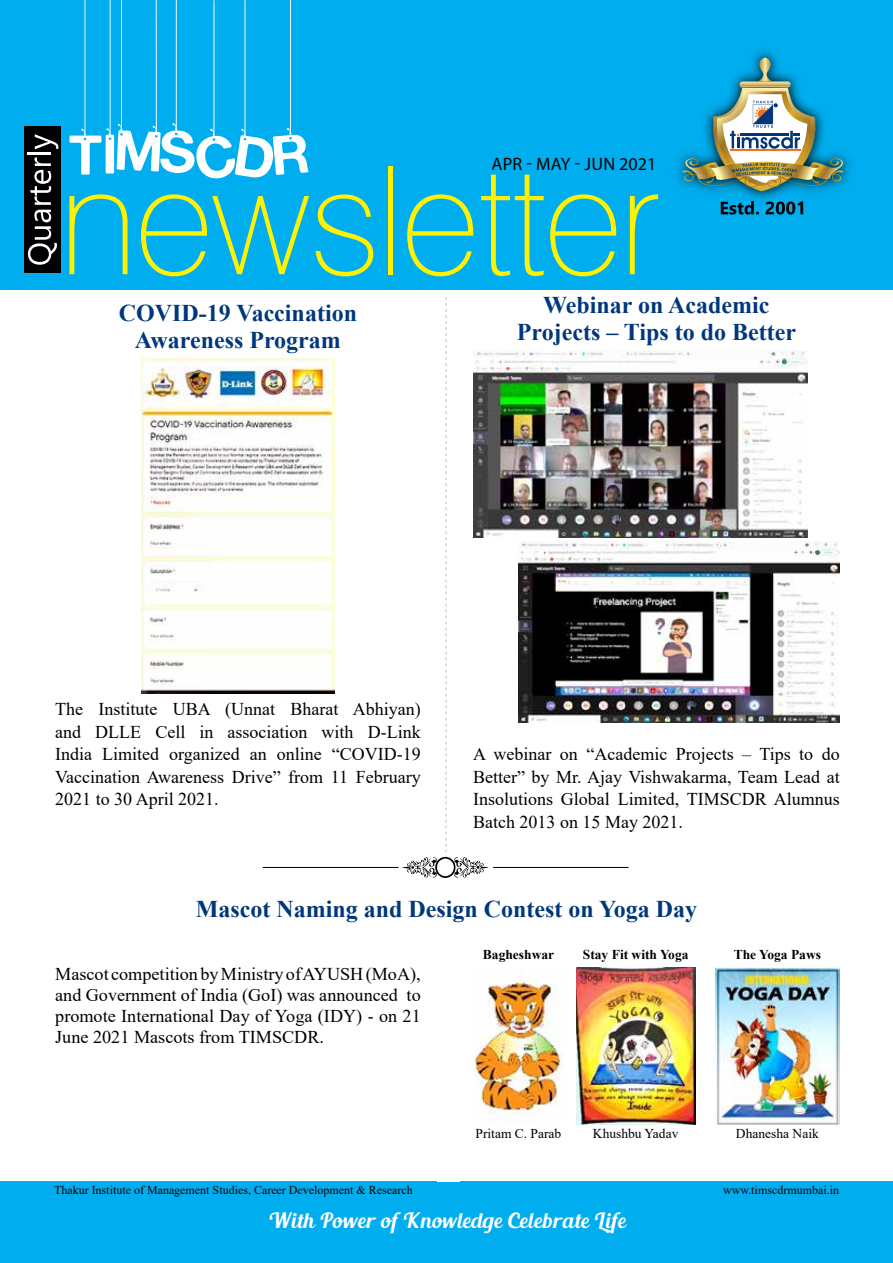
<style>
.page{position:relative;width:893px;height:1263px;background:#fff}
.page>*{position:absolute;margin:0;border:0;box-sizing:border-box;transform-origin:0 0}
.t1{font:700 24px/27px "Times New Roman";color:#00377b;text-align:center}
.t2{font:21px "Blenda Script";letter-spacing:.025em;color:#fff}
.t3{font:18px/22.5px "Times New Roman";color:#000;text-align:justify}
.t4{font:18px "Myriad Pro";letter-spacing:.01em;color:#000}
.t5{font:13.5px "Times New Roman";color:#000}
.t6{font:700 13.5px "Times New Roman";color:#000}
.t7{font:12px "Times New Roman";color:#000}
</style>
<div class="page">
<div style="left:0;top:0;width:893px;height:290px;background:#00aeef"></div>
<svg style="left:69px;top:0;width:239px;height:178px"></svg>
<div style="left:24px;top:127px;width:37px;height:146px;background:#000"></div>
<svg style="left:28px;top:158px;width:29px;height:107px"></svg>
<hr style="left:27px;top:152px;width:24px;height:3px;background:#fff">
<svg style="left:35px;top:134px;width:23px;height:15px"></svg>
<svg style="left:69px;top:194px;width:59px;height:80px"></svg>
<svg style="left:141px;top:194px;width:168px;height:82px"></svg>
<svg style="left:316px;top:194px;width:57px;height:82px"></svg>
<div style="left:388px;top:166px;width:5px;height:108px;background:#fff200"></div>
<svg style="left:407px;top:194px;width:66px;height:82px"></svg>
<svg style="left:481px;top:175px;width:63px;height:101px"></svg>
<svg style="left:550px;top:194px;width:66px;height:82px"></svg>
<svg style="left:630px;top:194px;width:28px;height:80px"></svg>
<img style="left:677px;top:50px;width:174px;height:158px">
<img style="left:739px;top:81px;width:52px;height:7px;border-radius:3px">
<img style="left:759px;top:58px;width:6px;height:15px">
<img style="left:819px;top:166px;width:25px;height:23px">
<img style="left:682px;top:166px;width:27px;height:23px">
<svg style="left:830px;top:158px;width:9px;height:8px"></svg>
<img style="left:709px;top:88px;width:110px;height:103px">
<svg style="left:721px;top:201px;width:38px;height:14px"></svg>
<svg style="left:766px;top:201px;width:37px;height:14px"></svg>
<div style="left:0;top:1182px;width:893px;height:81px;background:#00aeef"></div>
<img style="left:518px;top:542px;width:322px;height:181px">
<svg style="left:402px;top:297px;width:86px;height:804px"></svg>
<hr style="left:263px;top:867px;width:135px;height:1px;background:#000">
<hr style="left:493px;top:867px;width:135px;height:1px;background:#000">
<img style="left:474px;top:967px;width:89px;height:156px">
<img style="left:576px;top:967px;width:119px;height:157px">
<img style="left:715px;top:967px;width:125px;height:157px">
<img style="left:142px;top:358px;width:192px;height:335px">
<img style="left:473px;top:350px;width:334px;height:188px">
<p class="t4" style="left:491px;top:153px;width:166px">APR - MAY - JUN 2021</p>
<h1 class="t1" style="left:119px;top:298px;width:240px">COVID-19 Vaccination<br>Awareness Program</h1>
<h1 class="t1" style="left:517px;top:291px;width:281px">Webinar on Academic<br>Projects – Tips to do Better</h1>
<p class="t3" style="left:55px;top:697px;width:367px">The Institute UBA (Unnat Bharat Abhiyan) and DLLE Cell in association with D-Link India Limited organized an online “COVID-19<br>Vaccination Awareness Drive” from 11 February 2021 to 30 April 2021.</p>
<p class="t3" style="left:473px;top:742px;width:368px">A webinar on “Academic Projects – Tips to do Better” by Mr. Ajay Vishwakarma, Team Lead at Insolutions Global Limited, TIMSCDR Alumnus Batch 2013 on 15 May 2021.</p>
<h1 class="t1" style="left:196px;top:895px;width:503px">Mascot Naming and Design Contest on Yoga Day</h1>
<p class="t3" style="left:55px;top:963px;width:367px;line-height:21px">Mascot competition by Ministry of AYUSH (MoA), and Government of India (GoI) was announced to promote International Day of Yoga (IDY) - on 21<br>June 2021 Mascots from TIMSCDR.</p>
<p class="t6" style="left:483px;top:945px;width:73px">Bagheshwar</p>
<p class="t6" style="left:583px;top:945px;width:107px">Stay Fit with Yoga</p>
<p class="t6" style="left:734px;top:945px;width:89px">The Yoga Paws</p>
<p class="t5" style="left:475px;top:1124px;width:87px">Pritam C. Parab</p>
<p class="t5" style="left:593px;top:1124px;width:87px">Khushbu Yadav</p>
<p class="t5" style="left:736px;top:1124px;width:84px">Dhanesha Naik</p>
<p class="t7" style="left:54px;top:1181px;width:360px">Thakur Institute of Management Studies, Career Development &amp; Research</p>
<p class="t7" style="left:723px;top:1181px;width:117px">www.timscdrmumbai.in</p>
<p class="t2" style="left:268px;top:1207px;width:359px">With Power of Knowledge Celebrate Life</p>
</div>
